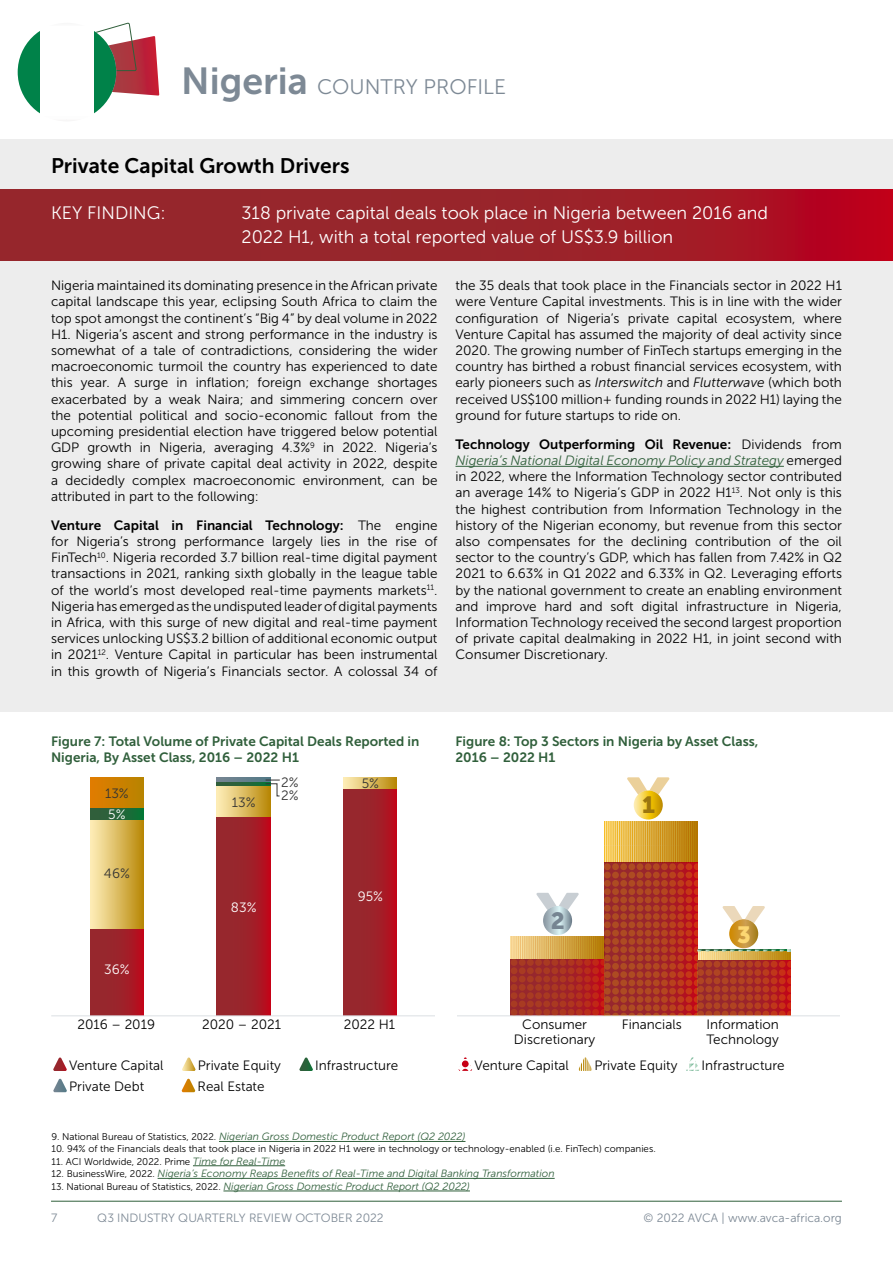
<style>
.page{position:relative;width:893px;height:1263px;background:#fff}
.page>*{position:absolute;margin:0;border:0;box-sizing:border-box;transform-origin:0 0}
.t1{font:23.4px "Museo Sans 900";color:#9b760f}
.t2{font:23.4px "Museo Sans 900";color:#768592}
.t3{font:23.4px "Museo Sans 900";color:#fcd772}
.Intro_copy{font:21px "Museo Sans 700";color:#000}
.t4{font:21px "Museo Sans 300";color:#7d8995}
.Body_copy{font:18px/24px "Museo Sans 300";color:#fff}
.Body_copy-2{font:13.5px/16.2px "Museo Sans 300";color:#000;text-align:justify}
.t5{font:13.5px/16.2px "Museo Sans 700";color:#305f3b}
.t6{font:13.5px "Museo Sans 300";color:#333}
.t7{font:13.5px "Museo Sans 300";color:#fff}
.t8{font:12px "Museo Sans 300";color:#7d8995}
.Footnotes{font:italic 10.5px "Museo Sans 300";color:#305f3b}
.Footnotes-2{font:9.75px "Museo Sans 300";color:#000}
.s1{font-family:"Museo Sans 700";font-size:37.5px}
.s2{font-family:"Museo Sans 700"}
.s3{font-style:italic}
.s4{font-style:italic;color:#305f3b}
.s5{font-style:normal;font-size:9.75px;color:#000}
.s6{font-style:italic;font-size:10.5px;color:#305f3b}
</style>
<div class="page">
<div style="left:0;top:140px;width:893px;height:572px;background:#ededed"></div>
<hr style="left:455px;top:466px;width:329px;height:1px;background:#305f3b">
<svg style="left:0;top:190px;width:893px;height:71px;background:#9d1e28"></svg>
<hr style="left:219px;top:1141px;width:246px;height:1px;background:#305f3b">
<hr style="left:193px;top:1165px;width:92px;height:1px;background:#305f3b">
<hr style="left:158px;top:1178px;width:397px;height:1px;background:#305f3b">
<hr style="left:223px;top:1191px;width:247px;height:1px;background:#305f3b">
<div style="left:90px;top:777px;width:53px;height:31px;background:linear-gradient(to right,#e27c00,#b88300)"></div>
<svg style="left:217px;top:777px;width:53px;height:5px"></svg>
<svg style="left:90px;top:808px;width:53px;height:12px"></svg>
<svg style="left:217px;top:782px;width:48px;height:5px"></svg>
<div style="left:90px;top:820px;width:53px;height:110px;background:linear-gradient(to right,#fff1bd,#ba8a0b)"></div>
<div style="left:217px;top:787px;width:53px;height:31px;background:linear-gradient(to right,#fff0bc,#ba8909)"></div>
<svg style="left:343px;top:777px;width:54px;height:12px"></svg>
<div style="left:90px;top:930px;width:53px;height:86px;background:linear-gradient(to right,#8e2e31,#b01221)"></div>
<div style="left:217px;top:818px;width:53px;height:198px;background:linear-gradient(to right,#8e2e31,#b11221)"></div>
<svg style="left:343px;top:789px;width:54px;height:226px;background:#9f1f28"></svg>
<svg style="left:53px;top:1057px;width:14px;height:14px"></svg>
<svg style="left:182px;top:1057px;width:14px;height:14px"></svg>
<svg style="left:299px;top:1057px;width:14px;height:14px"></svg>
<svg style="left:53px;top:1079px;width:14px;height:13px"></svg>
<svg style="left:181px;top:1079px;width:15px;height:13px"></svg>
<svg style="left:265px;top:780px;width:15px;height:17px"></svg>
<hr style="left:52px;top:1015px;width:383px;height:1px;background:#dbdfe3">
<svg style="left:686px;top:1057px;width:13px;height:14px"></svg>
<svg style="left:579px;top:1057px;width:13px;height:14px"></svg>
<svg style="left:458px;top:1057px;width:14px;height:14px"></svg>
<svg style="left:634px;top:790px;width:29px;height:29px"></svg>
<svg style="left:627px;top:777px;width:42px;height:18px"></svg>
<hr style="left:457px;top:1015px;width:383px;height:1px;background:#dbdfe3">
<svg style="left:511px;top:821px;width:280px;height:194px"></svg>
<svg style="left:116px;top:23px;width:43px;height:73px"></svg>
<svg style="left:18px;top:31px;width:21px;height:82px;fill:#008249"></svg>
<svg style="left:95px;top:26px;width:21px;height:87px;fill:#008249"></svg>
<hr style="left:51px;top:1201px;width:791px;height:1px;background:#305f3b">
<p class="t4" style="left:181px;top:76px;width:326px"><span class="s1">Nigeria</span> COUNTRY PROFILE</p>
<p class="Intro_copy" style="left:51px;top:154px;width:300px">Private Capital Growth Drivers</p>
<p class="Body_copy" style="left:51px;top:201px;width:116px">KEY FINDING:</p>
<p class="Body_copy" style="left:242px;top:201px;width:528px">318 private capital deals took place in Nigeria between 2016 and<br>2022 H1, with a total reported value of US$3.9 billion</p>
<p class="Body_copy-2" style="left:51px;top:278px;width:388px">Nigeria maintained its dominating presence in the African private capital landscape this year, eclipsing South Africa to claim the top spot amongst the continent’s “Big 4” by deal volume in 2022<br>H1. Nigeria’s ascent and strong performance in the industry is somewhat of a tale of contradictions, considering the wider macroeconomic turmoil the country has experienced to date this year. A surge in inflation; foreign exchange shortages exacerbated by a weak Naira; and simmering concern over the potential political and socio-economic fallout from the upcoming presidential election have triggered below potential GDP growth in Nigeria, averaging 4.3%<sup>9</sup> in 2022. Nigeria’s growing share of private capital deal activity in 2022, despite a decidedly complex macroeconomic environment, can be attributed in part to the following:</p>
<p class="Body_copy-2" style="left:51px;top:517px;width:388px"><span class="s2">Venture Capital in Financial Technology:</span> The engine for Nigeria’s strong performance largely lies in the rise of FinTech<sup>10</sup>. Nigeria recorded 3.7 billion real-time digital payment transactions in 2021, ranking sixth globally in the league table of the world’s most developed real-time payments markets<sup>11</sup>.<br>Nigeria has emerged as the undisputed leader of digital payments in Africa, with this surge of new digital and real-time payment services unlocking US$3.2 billion of additional economic output in 2021<sup>12</sup>. Venture Capital in particular has been instrumental in this growth of Nigeria’s Financials sector. A colossal 34 of</p>
<p class="Body_copy-2" style="left:455px;top:278px;width:388px">the 35 deals that took place in the Financials sector in 2022 H1 were Venture Capital investments. This is in line with the wider configuration of Nigeria’s private capital ecosystem, where Venture Capital has assumed the majority of deal activity since 2020. The growing number of FinTech startups emerging in the country has birthed a robust financial services ecosystem, with early pioneers such as <span class="s3">Interswitch</span> and <span class="s3">Flutterwave</span> (which both received US$100 million+ funding rounds in 2022 H1) laying the ground for future startups to ride on.</p>
<p class="Body_copy-2" style="left:455px;top:436px;width:388px"><span class="s2">Technology Outperforming Oil Revenue:</span> Dividends from <span class="s4">Nigeria’s National Digital Economy Policy and Strategy</span> emerged in 2022, where the Information Technology sector contributed an average 14% to Nigeria’s GDP in 2022 H1<sup>13</sup>. Not only is this the highest contribution from Information Technology in the history of the Nigerian economy, but revenue from this sector also compensates for the declining contribution of the oil sector to the country’s GDP, which has fallen from 7.42% in Q2<br>2021 to 6.63% in Q1 2022 and 6.33% in Q2. Leveraging efforts by the national government to create an enabling environment and improve hard and soft digital infrastructure in Nigeria, Information Technology received the second largest proportion of private capital dealmaking in 2022 H1, in joint second with Consumer Discretionary.</p>
<p class="t5" style="left:51px;top:733px;width:370px">Figure 7: Total Volume of Private Capital Deals Reported in<br>Nigeria, By Asset Class, 2016 – 2022 H1</p>
<p class="t5" style="left:455px;top:733px;width:304px">Figure 8: Top 3 Sectors in Nigeria by Asset Class,<br>2016 – 2022 H1</p>
<p class="t6" style="left:281px;top:788px;width:19px">2%</p>
<p class="t6" style="left:281px;top:775px;width:19px">2%</p>
<p class="t6" style="left:362px;top:776px;width:19px">5%</p>
<p class="t6" style="left:105px;top:786px;width:25px">13%</p>
<p class="t1" style="left:642px;top:792px;width:14px">1</p>
<p class="t6" style="left:232px;top:795px;width:25px">13%</p>
<p class="t7" style="left:108px;top:807px;width:19px">5%</p>
<p class="t6" style="left:104px;top:866px;width:27px">46%</p>
<p class="t7" style="left:104px;top:962px;width:27px">36%</p>
<p class="t7" style="left:231px;top:900px;width:27px">83%</p>
<p class="t7" style="left:358px;top:889px;width:27px">95%</p>
<p class="Body_copy-2" style="left:77px;top:1016px;width:79px">2016 – 2019</p>
<p class="Body_copy-2" style="left:202px;top:1016px;width:80px">2020 – 2021</p>
<p class="Body_copy-2" style="left:344px;top:1016px;width:53px">2022 H1</p>
<p class="Body_copy-2" style="left:69px;top:1057px;width:96px">Venture Capital</p>
<p class="Body_copy-2" style="left:198px;top:1057px;width:85px">Private Equity</p>
<p class="Body_copy-2" style="left:315px;top:1057px;width:85px">Infrastructure</p>
<p class="Body_copy-2" style="left:69px;top:1078px;width:77px">Private Debt</p>
<p class="Body_copy-2" style="left:198px;top:1078px;width:69px">Real Estate</p>
<p class="t2" style="left:551px;top:907px;width:16px">2</p>
<p class="t3" style="left:737px;top:921px;width:15px">3</p>
<p class="Body_copy-2" style="left:514px;top:1016px;width:83px;line-height:15px;text-align:center">Consumer<br>Discretionary</p>
<p class="Body_copy-2" style="left:474px;top:1057px;width:96px">Venture Capital</p>
<p class="Body_copy-2" style="left:594px;top:1057px;width:85px">Private Equity</p>
<p class="Body_copy-2" style="left:702px;top:1057px;width:85px">Infrastructure</p>
<p class="Body_copy-2" style="left:622px;top:1016px;width:61px">Financials</p>
<p class="Body_copy-2" style="left:706px;top:1016px;width:74px;line-height:15px">Information<br>Technology</p>
<p class="Footnotes" style="left:52px;top:1131px;width:415px"><span class="s5">9. National Bureau of Statistics, 2022.</span> Nigerian Gross Domestic Product Report (Q2 2022)</p>
<p class="Footnotes-2" style="left:52px;top:1143px;width:606px">10. 94% of the Financials deals that took place in Nigeria in 2022 H1 were in technology or technology-enabled (i.e. FinTech) companies.</p>
<p class="Footnotes-2" style="left:52px;top:1156px;width:235px">11. ACI Worldwide, 2022. Prime <span class="s6">Time for Real-Time</span></p>
<p class="Footnotes" style="left:52px;top:1168px;width:505px"><span class="s5">12. BusinessWire, 2022.</span> Nigeria’s Economy Reaps Benefits of Real-Time and Digital Banking Transformation</p>
<p class="Footnotes" style="left:52px;top:1180px;width:420px"><span class="s5">13. National Bureau of Statistics, 2022.</span> Nigerian Gross Domestic Product Report (Q2 2022)</p>
<p class="t8" style="left:51px;top:1211px;width:8px">7</p>
<p class="t8" style="left:97px;top:1211px;width:288px">Q3 INDUSTRY QUARTERLY REVIEW OCTOBER 2022</p>
<p class="t8" style="left:644px;top:1211px;width:200px">© 2022 AVCA | www.avca-africa.org</p>
</div>
